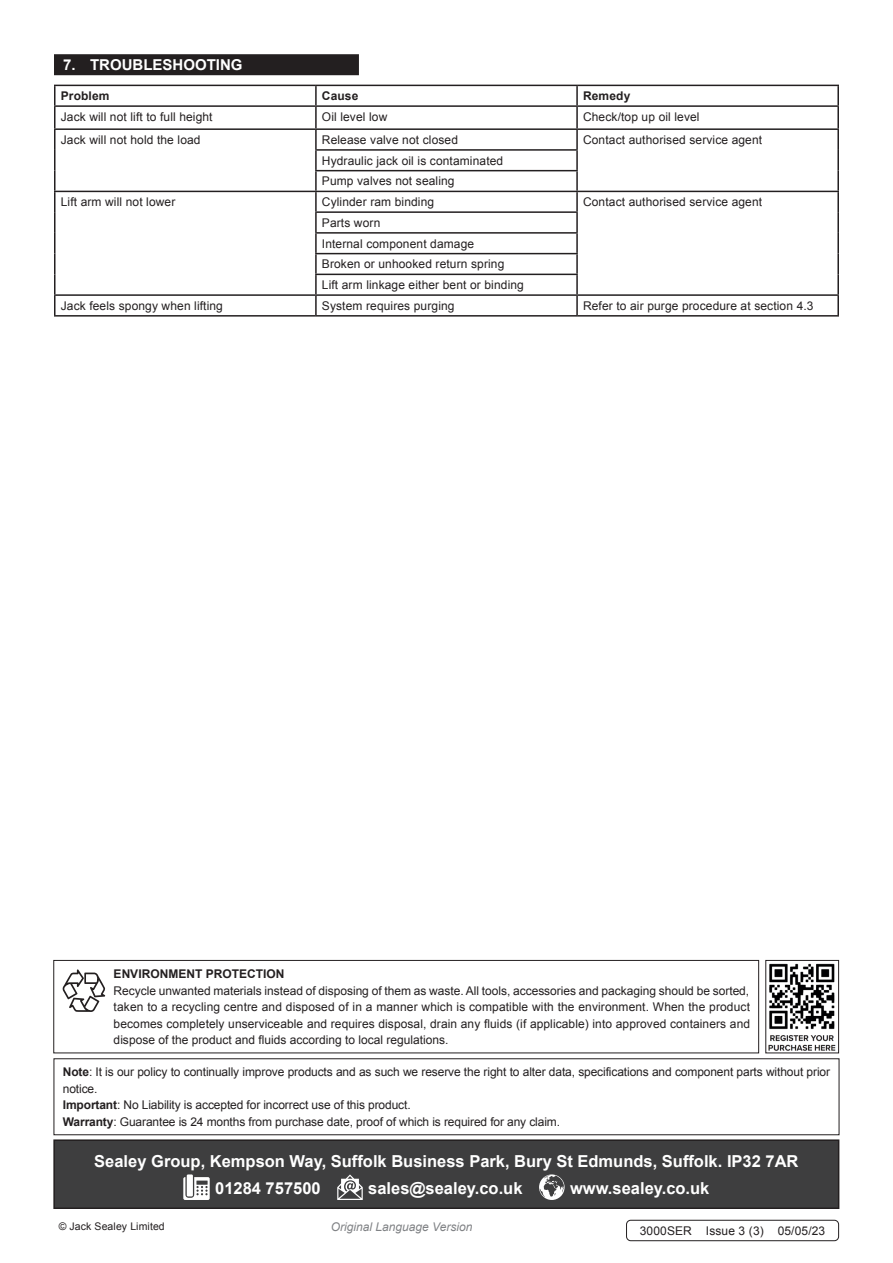
<style>
.page{position:relative;width:893px;height:1263px;background:#fff}
.page>*{position:absolute;margin:0;border:0;box-sizing:border-box;transform-origin:0 0}
.Footer_Contact_Infor{font:700 16.5px "Arial";color:#fff}
.t1{font:700 15px "Arial";color:#fff}
.Body{font:12px "Arial";letter-spacing:.01em;color:#231f20}
.Enviroment_Protectio{font:12px/16.5px "Arial";color:#231f20;text-align:justify}
.Important_Notificati{font:12px/16.5px "Arial";letter-spacing:-.01em;color:#231f20}
.Body__Footer{font:12px "Arial";letter-spacing:.01em;color:#231f20}
.t2{font:italic 12px "Arial";color:#808285}
.Enviroment_Protectio-2{font:700 12px "Arial";color:#231f20}
.Body-2{font:700 12px "Arial";letter-spacing:.01em;color:#231f20}
.Body__Justified__7pt{font:10.5px "Arial";letter-spacing:.01em;color:#231f20}
.s1{font-weight:700}
</style>
<div class="page">
<div style="left:54px;top:1140px;width:785px;height:68px;background:#3e3e3f"></div>
<svg style="left:183px;top:1177px;width:27px;height:23px"></svg>
<div style="left:187px;top:1174px;width:6px;height:22px;background:#fff"></div>
<svg style="left:337px;top:1174px;width:26px;height:26px"></svg>
<svg style="left:539px;top:1174px;width:26px;height:26px"></svg>
<div style="left:53px;top:1139px;width:786px;height:70px;border:2px solid #231f20"></div>
<div style="left:53px;top:960px;width:706px;height:93px;border:1px solid #231f20"></div>
<svg style="left:63px;top:969px;width:42px;height:43px"></svg>
<div style="left:54px;top:1058px;width:785px;height:77px;border:1px solid #231f20"></div>
<div style="left:54px;top:54px;width:305px;height:21px;background:#231f20"></div>
<hr style="left:54px;top:85px;width:262px;height:1px;background:#231f20">
<svg style="left:54px;top:86px;width:2px;height:19px"></svg>
<hr style="left:316px;top:85px;width:261px;height:1px;background:#231f20">
<svg style="left:315px;top:86px;width:2px;height:19px"></svg>
<hr style="left:577px;top:85px;width:262px;height:1px;background:#231f20">
<svg style="left:576px;top:86px;width:2px;height:19px"></svg>
<svg style="left:837px;top:86px;width:2px;height:19px"></svg>
<hr style="left:54px;top:105px;width:262px;height:2px;background:#231f20">
<hr style="left:54px;top:107px;width:2px;height:21px;background:#231f20">
<hr style="left:316px;top:105px;width:261px;height:2px;background:#231f20">
<hr style="left:315px;top:107px;width:2px;height:21px;background:#231f20">
<hr style="left:577px;top:105px;width:262px;height:2px;background:#231f20">
<hr style="left:576px;top:107px;width:2px;height:21px;background:#231f20">
<hr style="left:837px;top:107px;width:2px;height:21px;background:#231f20">
<hr style="left:54px;top:128px;width:262px;height:2px;background:#231f20">
<hr style="left:54px;top:130px;width:2px;height:20px;background:#231f20">
<hr style="left:316px;top:128px;width:261px;height:2px;background:#231f20">
<hr style="left:577px;top:128px;width:262px;height:2px;background:#231f20">
<hr style="left:837px;top:130px;width:2px;height:20px;background:#231f20">
<hr style="left:54px;top:150px;width:2px;height:21px;background:#231f20">
<hr style="left:315px;top:149px;width:263px;height:2px;background:#231f20">
<svg style="left:315px;top:130px;width:2px;height:40px"></svg>
<svg style="left:576px;top:130px;width:2px;height:40px"></svg>
<hr style="left:837px;top:150px;width:2px;height:21px;background:#231f20">
<hr style="left:54px;top:171px;width:2px;height:20px;background:#231f20">
<hr style="left:315px;top:170px;width:263px;height:1px;background:#231f20">
<hr style="left:315px;top:171px;width:2px;height:20px;background:#231f20">
<hr style="left:576px;top:171px;width:2px;height:20px;background:#231f20">
<hr style="left:837px;top:171px;width:2px;height:20px;background:#231f20">
<hr style="left:54px;top:191px;width:262px;height:1px;background:#231f20">
<hr style="left:54px;top:192px;width:2px;height:20px;background:#231f20">
<hr style="left:316px;top:191px;width:261px;height:1px;background:#231f20">
<hr style="left:577px;top:191px;width:262px;height:1px;background:#231f20">
<hr style="left:837px;top:192px;width:2px;height:20px;background:#231f20">
<hr style="left:54px;top:212px;width:2px;height:21px;background:#231f20">
<hr style="left:315px;top:211px;width:263px;height:2px;background:#231f20">
<hr style="left:837px;top:212px;width:2px;height:21px;background:#231f20">
<hr style="left:54px;top:233px;width:2px;height:21px;background:#231f20">
<hr style="left:315px;top:232px;width:263px;height:2px;background:#231f20">
<svg style="left:315px;top:192px;width:2px;height:61px"></svg>
<svg style="left:576px;top:192px;width:2px;height:61px"></svg>
<hr style="left:837px;top:233px;width:2px;height:21px;background:#231f20">
<hr style="left:54px;top:254px;width:2px;height:20px;background:#231f20">
<hr style="left:315px;top:253px;width:263px;height:1px;background:#231f20">
<hr style="left:315px;top:254px;width:2px;height:20px;background:#231f20">
<hr style="left:576px;top:254px;width:2px;height:20px;background:#231f20">
<hr style="left:837px;top:254px;width:2px;height:20px;background:#231f20">
<hr style="left:54px;top:274px;width:2px;height:20px;background:#231f20">
<hr style="left:315px;top:274px;width:263px;height:1px;background:#231f20">
<hr style="left:837px;top:274px;width:2px;height:20px;background:#231f20">
<hr style="left:54px;top:294px;width:262px;height:2px;background:#231f20">
<svg style="left:54px;top:296px;width:2px;height:19px"></svg>
<hr style="left:316px;top:294px;width:261px;height:2px;background:#231f20">
<svg style="left:315px;top:275px;width:2px;height:40px"></svg>
<hr style="left:577px;top:294px;width:262px;height:2px;background:#231f20">
<svg style="left:576px;top:275px;width:2px;height:40px"></svg>
<svg style="left:837px;top:296px;width:2px;height:19px"></svg>
<hr style="left:54px;top:315px;width:262px;height:2px;background:#231f20">
<hr style="left:316px;top:315px;width:261px;height:2px;background:#231f20">
<hr style="left:577px;top:315px;width:262px;height:2px;background:#231f20">
<img style="left:768px;top:963px;width:68px;height:88px">
<div style="left:765px;top:960px;width:74px;height:93px;border:1px solid #231f20"></div>
<div style="left:626px;top:1220px;width:213px;height:21px;border:1px solid #231f20;border-radius:4px"></div>
<p class="t1" style="left:63px;top:55px;width:181px">7. TROUBLESHOOTING</p>
<p class="Body-2" style="left:61px;top:88px;width:50px">Problem</p>
<p class="Body-2" style="left:322px;top:88px;width:38px">Cause</p>
<p class="Body-2" style="left:583px;top:88px;width:49px">Remedy</p>
<p class="Body" style="left:61px;top:109px;width:153px">Jack will not lift to full height</p>
<p class="Body" style="left:322px;top:109px;width:67px">Oil level low</p>
<p class="Body" style="left:583px;top:109px;width:118px">Check/top up oil level</p>
<p class="Body" style="left:61px;top:132px;width:141px">Jack will not hold the load</p>
<p class="Body" style="left:322px;top:132px;width:138px">Release valve not closed</p>
<p class="Body" style="left:583px;top:132px;width:181px">Contact authorised service agent</p>
<p class="Body" style="left:322px;top:153px;width:183px">Hydraulic jack oil is contaminated</p>
<p class="Body" style="left:322px;top:173px;width:134px">Pump valves not sealing</p>
<p class="Body" style="left:61px;top:194px;width:116px">Lift arm will not lower</p>
<p class="Body" style="left:322px;top:194px;width:114px">Cylinder ram binding</p>
<p class="Body" style="left:583px;top:194px;width:181px">Contact authorised service agent</p>
<p class="Body" style="left:322px;top:215px;width:60px">Parts worn</p>
<p class="Body" style="left:322px;top:236px;width:154px">Internal component damage</p>
<p class="Body" style="left:322px;top:256px;width:184px">Broken or unhooked return spring</p>
<p class="Body" style="left:322px;top:277px;width:203px">Lift arm linkage either bent or binding</p>
<p class="Body" style="left:61px;top:298px;width:164px">Jack feels spongy when lifting</p>
<p class="Body" style="left:322px;top:298px;width:134px">System requires purging</p>
<p class="Body" style="left:583px;top:298px;width:232px">Refer to air purge procedure at section 4.3</p>
<p class="Enviroment_Protectio-2" style="left:114px;top:966px;width:172px">ENVIRONMENT PROTECTION</p>
<p class="Enviroment_Protectio" style="left:114px;top:982px;width:638px">Recycle unwanted materials instead of disposing of them as waste. All tools, accessories and packaging should be sorted, taken to a recycling centre and disposed of in a manner which is compatible with the environment. When the product becomes completely unserviceable and requires disposal, drain any fluids (if applicable) into approved containers and dispose of the product and fluids according to local regulations.</p>
<p class="Important_Notificati" style="left:63px;top:1064px;width:769px"><span class="s1">Note</span>: It is our policy to continually improve products and as such we reserve the right to alter data, specifications and component parts without prior notice.</p>
<p class="Important_Notificati" style="left:63px;top:1097px;width:349px"><span class="s1">Important</span>: No Liability is accepted for incorrect use of this product.</p>
<p class="Important_Notificati" style="left:63px;top:1113px;width:499px"><span class="s1">Warranty</span>: Guarantee is 24 months from purchase date, proof of which is required for any claim.</p>
<p class="Footer_Contact_Infor" style="left:94px;top:1150px;width:706px">Sealey Group, Kempson Way, Suffolk Business Park, Bury St Edmunds, Suffolk. IP32 7AR</p>
<p class="Footer_Contact_Infor" style="left:215px;top:1177px;width:107px">01284 757500</p>
<p class="Footer_Contact_Infor" style="left:368px;top:1177px;width:156px">sales@sealey.co.uk</p>
<p class="Footer_Contact_Infor" style="left:570px;top:1177px;width:141px">www.sealey.co.uk</p>
<p class="Body__Justified__7pt" style="left:59px;top:1219px;width:108px">© Jack Sealey Limited</p>
<p class="t2" style="left:331px;top:1219px;width:143px">Original Language Version</p>
<p class="Body__Footer" style="left:640px;top:1223px;width:187px">3000SER Issue 3 (3) 05/05/23</p>
</div>
